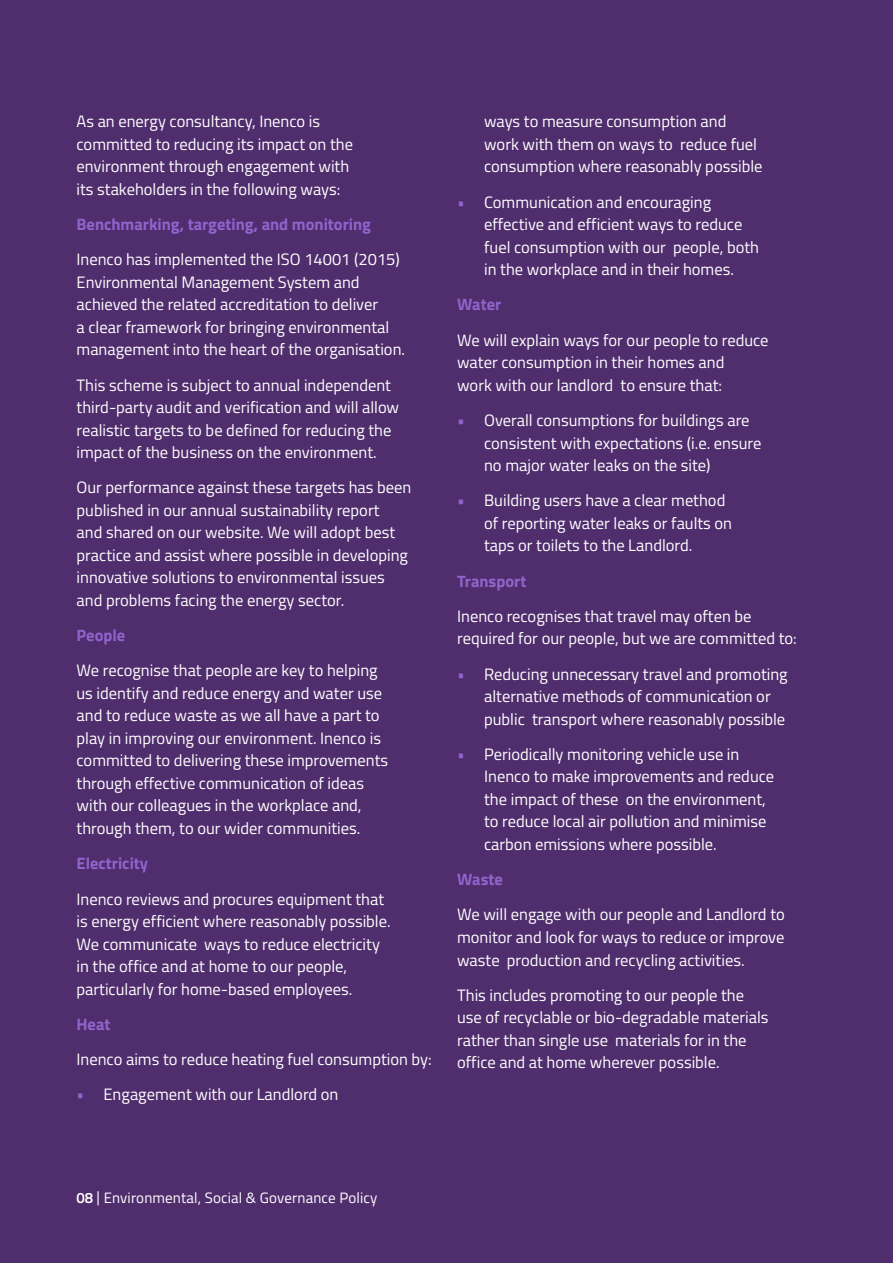
<style>
.page{position:relative;width:893px;height:1263px;background:#502d6d}
.page>*{position:absolute;margin:0;border:0;box-sizing:border-box;transform-origin:0 0}
.t1{font:16.5px/22.5px "Titillium";color:#fff}
.t2{font:700 16.5px "Titillium";color:#9064cc}
.t3{font:15px "Titillium";letter-spacing:.01em;color:#fff}
.s1{color:#9064cc}
.s2{font-weight:600}
</style>
<div class="page">
<p class="t1" style="left:77px;top:109px;width:278px">As an energy consultancy, Inenco is committed to reducing its impact on the environment through engagement with its stakeholders in the following ways:</p>
<p class="t2" style="left:77px;top:212px;width:296px">Benchmarking, targeting, and monitoring</p>
<p class="t1" style="left:77px;top:247px;width:330px">Inenco has implemented the ISO 14001 (2015)<br>Environmental Management System and achieved the related accreditation to deliver<br>a clear framework for bringing environmental management into the heart of the organisation.</p>
<p class="t1" style="left:77px;top:373px;width:324px">This scheme is subject to annual independent third-party audit and verification and will allow realistic targets to be defined for reducing the impact of the business on the environment.</p>
<p class="t1" style="left:77px;top:475px;width:336px">Our performance against these targets has been published in our annual sustainability report<br>and shared on our website. We will adopt best practice and assist where possible in developing innovative solutions to environmental issues and problems facing the energy sector.</p>
<p class="t2" style="left:77px;top:623px;width:50px">People</p>
<p class="t1" style="left:77px;top:659px;width:313px">We recognise that people are key to helping us identify and reduce energy and water use and to reduce waste as we all have a part to play in improving our environment. Inenco is committed to delivering these improvements through effective communication of ideas with our colleagues in the workplace and, through them, to our wider communities.</p>
<p class="t2" style="left:77px;top:851px;width:73px">Electricity</p>
<p class="t1" style="left:77px;top:887px;width:316px">Inenco reviews and procures equipment that is energy efficient where reasonably possible.<br>We communicate ways to reduce electricity in the office and at home to our people, particularly for home-based employees.</p>
<p class="t2" style="left:77px;top:1011px;width:35px">Heat</p>
<p class="t1" style="left:77px;top:1047px;width:357px">Inenco aims to reduce heating fuel consumption by:</p>
<p class="t1" style="left:77px;top:1082px;width:263px"><span class="s1">•</span> Engagement with our Landlord on</p>
<p class="t1" style="left:484px;top:110px;width:280px">ways to measure consumption and work with them on ways to reduce fuel consumption where reasonably possible</p>
<p class="t1" style="left:484px;top:190px;width:276px;text-indent:-27px"><span class="s1">•</span> Communication and encouraging effective and efficient ways to reduce fuel consumption with our people, both in the workplace and in their homes.</p>
<p class="t2" style="left:457px;top:292px;width:46px">Water</p>
<p class="t1" style="left:457px;top:328px;width:313px">We will explain ways for our people to reduce water consumption in their homes and<br>work with our landlord to ensure that:</p>
<p class="t1" style="left:484px;top:408px;width:279px;text-indent:-27px"><span class="s1">•</span> Overall consumptions for buildings are consistent with expectations (i.e. ensure no major water leaks on the site)</p>
<p class="t1" style="left:484px;top:488px;width:250px;text-indent:-27px"><span class="s1">•</span> Building users have a clear method of reporting water leaks or faults on taps or toilets to the Landlord.</p>
<p class="t2" style="left:457px;top:568px;width:71px">Transport</p>
<p class="t1" style="left:457px;top:604px;width:341px">Inenco recognises that travel may often be required for our people, but we are committed to:</p>
<p class="t1" style="left:484px;top:662px;width:305px;text-indent:-27px"><span class="s1">•</span> Reducing unnecessary travel and promoting alternative methods of communication or public transport where reasonably possible</p>
<p class="t1" style="left:484px;top:742px;width:292px;text-indent:-27px"><span class="s1">•</span> Periodically monitoring vehicle use in Inenco to make improvements and reduce the impact of these on the environment, to reduce local air pollution and minimise carbon emissions where possible.</p>
<p class="t2" style="left:457px;top:867px;width:47px">Waste</p>
<p class="t1" style="left:457px;top:903px;width:329px;text-align:justify">We will engage with our people and Landlord to monitor and look for ways to reduce or improve waste production and recycling activities.</p>
<p class="t1" style="left:457px;top:983px;width:313px">This includes promoting to our people the use of recyclable or bio-degradable materials rather than single use materials for in the office and at home wherever possible.</p>
<p class="t3" style="left:77px;top:1187px;width:302px"><span class="s2">08</span> | Environmental, Social &amp; Governance Policy</p>
</div>
